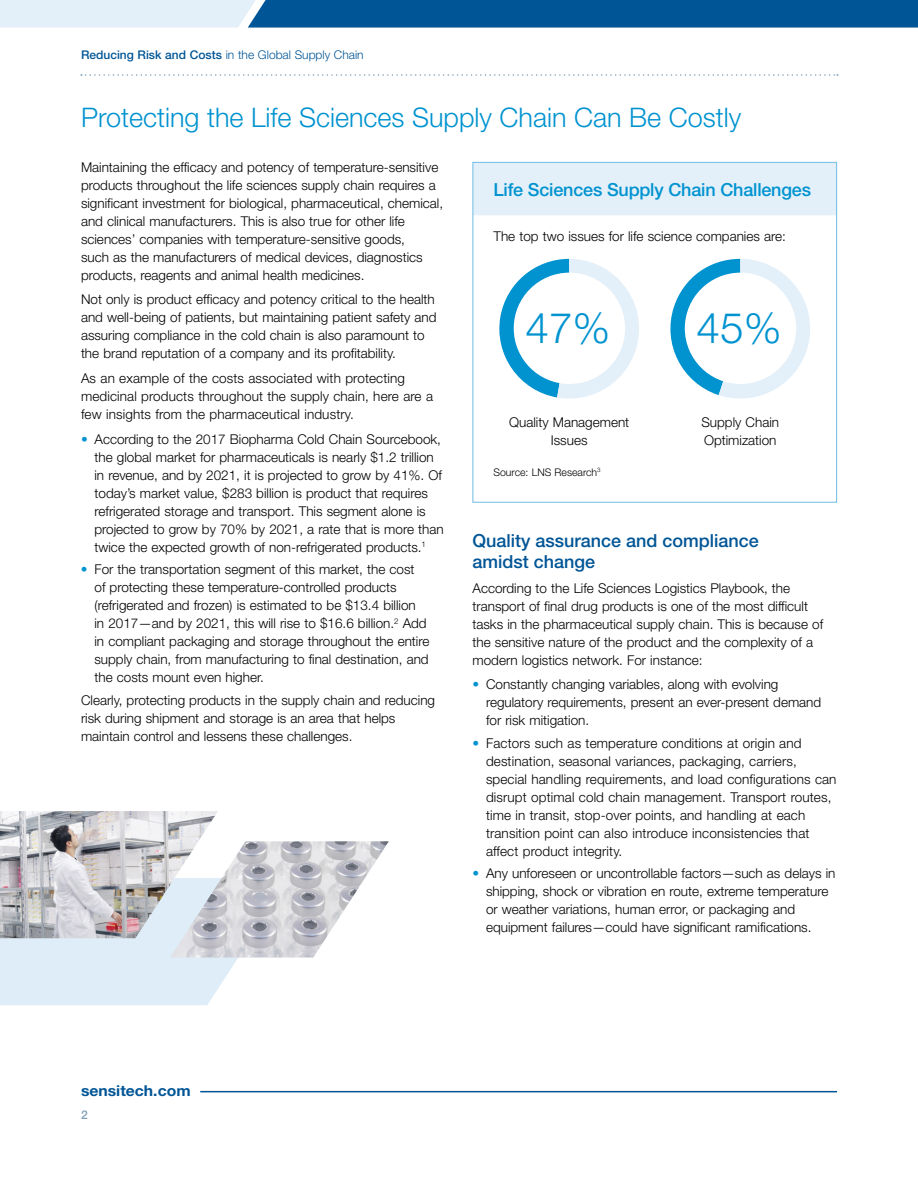
<style>
.page{position:relative;width:918px;height:1188px;background:#fff}
.page>*{position:absolute;margin:0;border:0;box-sizing:border-box;transform-origin:0 0}
.t1{font:300 42.45px "Helvetica Neue LT Std";color:#0093d0}
.t2{font:300 27px "Helvetica Neue LT Std";color:#0093d0}
.t3{font:500 18px/21px "Helvetica Neue LT Std";color:#005596}
.t4{font:500 18px "Helvetica Neue LT Std";letter-spacing:-.01em;color:#0093d0}
.t5{font:700 15px "Helvetica Neue LT Std";color:#005596;scale:1.05 1}
.t6{font:300 13.5px/18px "Helvetica Neue LT Std";color:#000}
.t7{font:300 12px "Helvetica Neue LT Std";color:#005596}
.t8{font:500 12px "Helvetica Neue LT Std";color:#80a1b6}
.t9{font:300 10.5px "Helvetica Neue LT Std";color:#000}
.s1{font-weight:500}
.s2{color:#0093d0}
</style>
<div class="page">
<svg style="left:0;top:0;width:918px;height:28px;background:#4382b3"></svg>
<hr style="left:200px;top:1091px;width:637px;height:1px;background:#005596">
<svg style="left:81px;top:74px;width:757px;height:2px"></svg>
<div style="left:0;top:938px;width:238px;height:67px;background:#deedf7"></div>
<div style="left:473px;top:163px;width:363px;height:52px;background:#e4f0f9"></div>
<svg style="left:499px;top:259px;width:140px;height:140px"></svg>
<div style="left:514px;top:273px;width:111px;height:111px;background:#fff;border-radius:50%"></div>
<svg style="left:670px;top:259px;width:140px;height:140px"></svg>
<div style="left:685px;top:273px;width:111px;height:111px;background:#fff;border-radius:50%"></div>
<div style="left:472px;top:162px;width:365px;height:341px;border:1px solid #6dbce3"></div>
<img style="left:0;top:811px;width:218px;height:127px">
<img style="left:170px;top:841px;width:219px;height:117px">
<p class="t7" style="left:81px;top:47px;width:284px"><span class="s1">Reducing Risk and Costs</span> in the Global Supply Chain</p>
<h2 class="t2" style="left:81px;top:101px;width:662px">Protecting the Life Sciences Supply Chain Can Be Costly</h2>
<p class="t6" style="left:81px;top:158px;width:364px">Maintaining the efficacy and potency of temperature-sensitive products throughout the life sciences supply chain requires a significant investment for biological, pharmaceutical, chemical, and clinical manufacturers. This is also true for other life sciences’ companies with temperature-sensitive goods,<br>such as the manufacturers of medical devices, diagnostics products, reagents and animal health medicines.</p>
<p class="t6" style="left:81px;top:290px;width:357px">Not only is product efficacy and potency critical to the health and well-being of patients, but maintaining patient safety and assuring compliance in the cold chain is also paramount to the brand reputation of a company and its profitability.</p>
<p class="t6" style="left:81px;top:369px;width:354px">As an example of the costs associated with protecting medicinal products throughout the supply chain, here are a few insights from the pharmaceutical industry.</p>
<p class="t6" style="left:94px;top:430px;width:351px;text-indent:-14px"><span class="s2">•</span> According to the 2017 Biopharma Cold Chain Sourcebook, the global market for pharmaceuticals is nearly $1.2 trillion in revenue, and by 2021, it is projected to grow by 41%. Of today’s market value, $283 billion is product that requires refrigerated storage and transport. This segment alone is projected to grow by 70% by 2021, a rate that is more than twice the expected growth of non-refrigerated products.<sup>1</sup></p>
<p class="t6" style="left:94px;top:560px;width:337px;text-indent:-14px"><span class="s2">•</span> For the transportation segment of this market, the cost<br>of protecting these temperature-controlled products (refrigerated and frozen) is estimated to be $13.4 billion<br>in 2017—and by 2021, this will rise to $16.6 billion.<sup>2</sup> Add in compliant packaging and storage throughout the entire supply chain, from manufacturing to final destination, and the costs mount even higher.</p>
<p class="t6" style="left:81px;top:691px;width:356px">Clearly, protecting products in the supply chain and reducing risk during shipment and storage is an area that helps maintain control and lessens these challenges.</p>
<h3 class="t4" style="left:494px;top:179px;width:319px">Life Sciences Supply Chain Challenges</h3>
<p class="t6" style="left:494px;top:227px;width:294px">The top two issues for life science companies are:</p>
<h1 class="t1" style="left:525px;top:302px;width:86px">47%</h1>
<h1 class="t1" style="left:697px;top:302px;width:86px">45%</h1>
<p class="t6" style="left:509px;top:413px;width:122px;text-align:center">Quality Management<br>Issues</p>
<p class="t6" style="left:701px;top:413px;width:79px">Supply Chain<br>Optimization</p>
<p class="t9" style="left:494px;top:465px;width:109px">Source: LNS Research<sup>3</sup></p>
<h3 class="t3" style="left:472px;top:530px;width:288px">Quality assurance and compliance amidst change</h3>
<p class="t6" style="left:472px;top:579px;width:352px">According to the Life Sciences Logistics Playbook, the transport of final drug products is one of the most difficult tasks in the pharmaceutical supply chain. This is because of the sensitive nature of the product and the complexity of a modern logistics network. For instance:</p>
<p class="t6" style="left:486px;top:675px;width:337px;text-indent:-14px"><span class="s2">•</span> Constantly changing variables, along with evolving regulatory requirements, present an ever-present demand for risk mitigation.</p>
<p class="t6" style="left:486px;top:734px;width:352px;text-indent:-14px"><span class="s2">•</span> Factors such as temperature conditions at origin and destination, seasonal variances, packaging, carriers, special handling requirements, and load configurations can disrupt optimal cold chain management. Transport routes, time in transit, stop-over points, and handling at each transition point can also introduce inconsistencies that affect product integrity.</p>
<p class="t6" style="left:486px;top:864px;width:351px;text-indent:-14px"><span class="s2">•</span> Any unforeseen or uncontrollable factors—such as delays in shipping, shock or vibration en route, extreme temperature or weather variations, human error, or packaging and equipment failures—could have significant ramifications.</p>
<p class="t5" style="left:81px;top:1081px;width:106px">sensitech.com</p>
<p class="t8" style="left:81px;top:1107px;width:8px">2</p>
</div>
